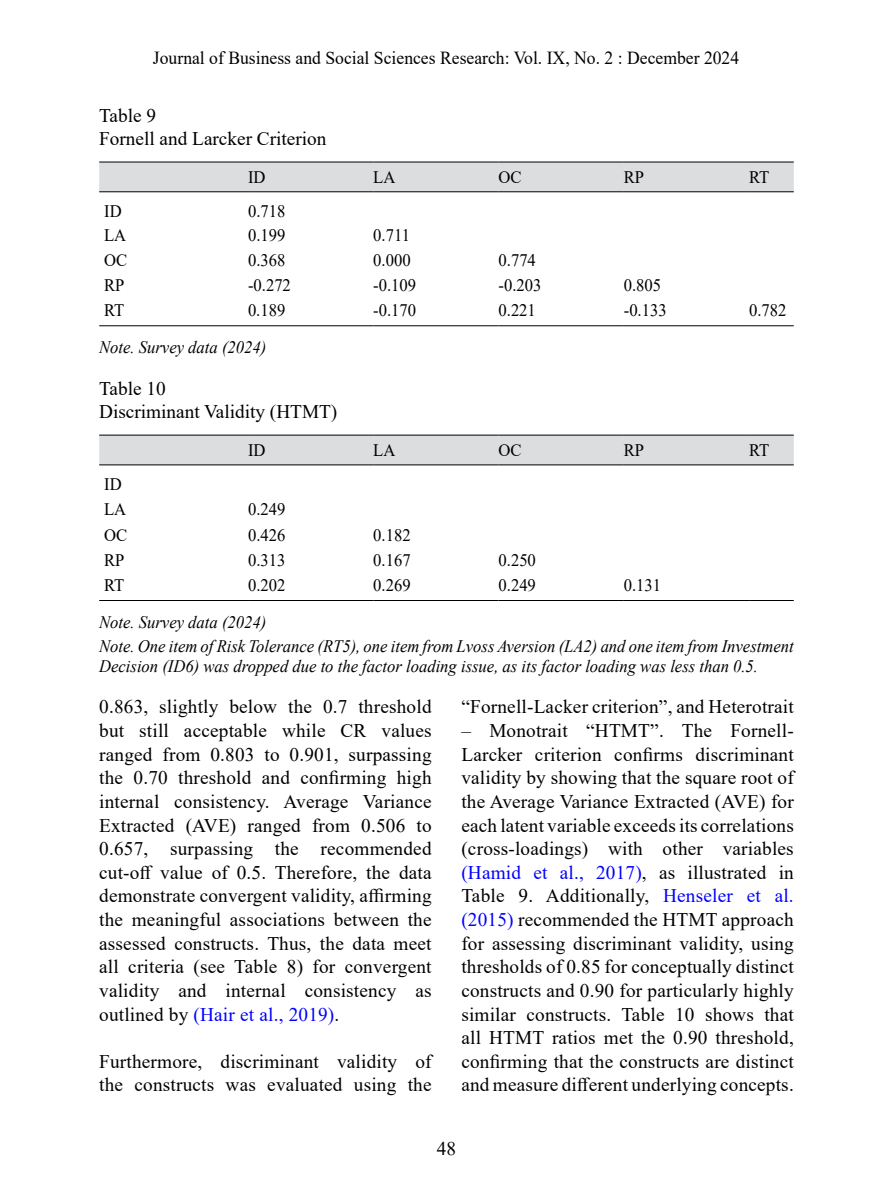
<style>
.page{position:relative;width:893px;height:1191px;background:#fff}
.page>*{position:absolute;margin:0;border:0;box-sizing:border-box;transform-origin:0 0}
.t1{font:19.25px/23.6px "Times New Roman";letter-spacing:.01em;color:#000}
.t2{font:18.38px "Times New Roman";color:#000;scale:.96 1}
.t3{font:italic 17.5px/24.2px "Times New Roman";color:#000;scale:.95 1}
.t4{font:17.5px/24.8px "Times New Roman";color:#000;scale:.95 1}
.s1{color:#00f}
</style>
<div class="page">
<div style="left:99px;top:163px;width:695px;height:28px;background:#dcddde"></div>
<hr style="left:99px;top:325px;width:149px;height:1px;background:#000">
<hr style="left:248px;top:325px;width:125px;height:1px;background:#000">
<hr style="left:373px;top:325px;width:126px;height:1px;background:#000">
<hr style="left:499px;top:325px;width:125px;height:1px;background:#000">
<hr style="left:624px;top:325px;width:125px;height:1px;background:#000">
<hr style="left:749px;top:325px;width:45px;height:1px;background:#000">
<hr style="left:99px;top:162px;width:149px;height:1px;background:#000">
<hr style="left:248px;top:162px;width:125px;height:1px;background:#000">
<hr style="left:373px;top:162px;width:126px;height:1px;background:#000">
<hr style="left:499px;top:162px;width:125px;height:1px;background:#000">
<hr style="left:624px;top:162px;width:125px;height:1px;background:#000">
<hr style="left:749px;top:162px;width:45px;height:1px;background:#000">
<hr style="left:99px;top:191px;width:149px;height:1px;background:#000">
<hr style="left:248px;top:191px;width:125px;height:1px;background:#000">
<hr style="left:373px;top:191px;width:126px;height:1px;background:#000">
<hr style="left:499px;top:191px;width:125px;height:1px;background:#000">
<hr style="left:624px;top:191px;width:125px;height:1px;background:#000">
<hr style="left:749px;top:191px;width:45px;height:1px;background:#000">
<div style="left:99px;top:436px;width:695px;height:28px;background:#dcddde"></div>
<hr style="left:99px;top:600px;width:149px;height:1px;background:#000">
<hr style="left:248px;top:600px;width:125px;height:1px;background:#000">
<hr style="left:373px;top:600px;width:126px;height:1px;background:#000">
<hr style="left:499px;top:600px;width:125px;height:1px;background:#000">
<hr style="left:624px;top:600px;width:125px;height:1px;background:#000">
<hr style="left:749px;top:600px;width:45px;height:1px;background:#000">
<hr style="left:99px;top:435px;width:149px;height:1px;background:#000">
<hr style="left:248px;top:435px;width:125px;height:1px;background:#000">
<hr style="left:373px;top:435px;width:126px;height:1px;background:#000">
<hr style="left:499px;top:435px;width:125px;height:1px;background:#000">
<hr style="left:624px;top:435px;width:125px;height:1px;background:#000">
<hr style="left:749px;top:435px;width:45px;height:1px;background:#000">
<hr style="left:99px;top:464px;width:149px;height:1px;background:#000">
<hr style="left:248px;top:464px;width:125px;height:1px;background:#000">
<hr style="left:373px;top:464px;width:126px;height:1px;background:#000">
<hr style="left:499px;top:464px;width:125px;height:1px;background:#000">
<hr style="left:624px;top:464px;width:125px;height:1px;background:#000">
<hr style="left:749px;top:464px;width:45px;height:1px;background:#000">
<p class="t2" style="left:153px;top:45px;width:612px">Journal of Business and Social Sciences Research: Vol. IX, No. 2 : December 2024</p>
<p class="t1" style="left:99px;top:103px;width:229px;line-height:22.8px">Table 9<br>Fornell and Larcker Criterion</p>
<p class="t4" style="left:248px;top:164px;width:20px">ID</p>
<p class="t4" style="left:373px;top:164px;width:25px">LA</p>
<p class="t4" style="left:499px;top:164px;width:26px">OC</p>
<p class="t4" style="left:624px;top:164px;width:23px">RP</p>
<p class="t4" style="left:749px;top:164px;width:23px">RT</p>
<p class="t4" style="left:104px;top:198px;width:20px">ID</p>
<p class="t4" style="left:248px;top:198px;width:41px">0.718</p>
<p class="t4" style="left:104px;top:222px;width:25px">LA</p>
<p class="t4" style="left:248px;top:222px;width:41px">0.199</p>
<p class="t4" style="left:373px;top:222px;width:40px">0.711</p>
<p class="t4" style="left:104px;top:247px;width:26px">OC</p>
<p class="t4" style="left:248px;top:247px;width:41px">0.368</p>
<p class="t4" style="left:373px;top:247px;width:41px">0.000</p>
<p class="t4" style="left:499px;top:247px;width:41px">0.774</p>
<p class="t4" style="left:104px;top:272px;width:23px">RP</p>
<p class="t4" style="left:248px;top:272px;width:47px">-0.272</p>
<p class="t4" style="left:373px;top:272px;width:47px">-0.109</p>
<p class="t4" style="left:499px;top:272px;width:47px">-0.203</p>
<p class="t4" style="left:624px;top:272px;width:41px">0.805</p>
<p class="t4" style="left:104px;top:297px;width:23px">RT</p>
<p class="t4" style="left:248px;top:297px;width:41px">0.189</p>
<p class="t4" style="left:373px;top:297px;width:47px">-0.170</p>
<p class="t4" style="left:498px;top:297px;width:41px">0.221</p>
<p class="t4" style="left:624px;top:297px;width:47px">-0.133</p>
<p class="t4" style="left:749px;top:297px;width:41px">0.782</p>
<p class="t3" style="left:99px;top:335px;width:177px">Note. Survey data (2024)</p>
<p class="t1" style="left:99px;top:376px;width:240px;line-height:22.8px">Table 10<br>Discriminant Validity (HTMT)</p>
<p class="t4" style="left:248px;top:437px;width:20px">ID</p>
<p class="t4" style="left:373px;top:437px;width:25px">LA</p>
<p class="t4" style="left:499px;top:437px;width:26px">OC</p>
<p class="t4" style="left:624px;top:437px;width:23px">RP</p>
<p class="t4" style="left:749px;top:437px;width:23px">RT</p>
<p class="t4" style="left:104px;top:471px;width:25px">ID<br>LA</p>
<p class="t4" style="left:248px;top:495px;width:41px">0.249</p>
<p class="t4" style="left:104px;top:522px;width:26px">OC</p>
<p class="t4" style="left:248px;top:522px;width:41px">0.426</p>
<p class="t4" style="left:373px;top:522px;width:41px">0.182</p>
<p class="t4" style="left:104px;top:547px;width:23px">RP</p>
<p class="t4" style="left:248px;top:547px;width:41px">0.313</p>
<p class="t4" style="left:373px;top:547px;width:41px">0.167</p>
<p class="t4" style="left:499px;top:547px;width:41px">0.250</p>
<p class="t4" style="left:104px;top:572px;width:23px">RT</p>
<p class="t4" style="left:248px;top:572px;width:41px">0.202</p>
<p class="t4" style="left:373px;top:572px;width:41px">0.269</p>
<p class="t4" style="left:499px;top:572px;width:41px">0.249</p>
<p class="t4" style="left:624px;top:572px;width:41px">0.131</p>
<p class="t3" style="left:99px;top:609px;width:733px">Note. Survey data (2024)<br>Note. One item of Risk Tolerance (RT5), one item from Lvoss Aversion (LA2) and one item from Investment</p>
<p class="t3" style="left:99px;top:653px;width:695px">Decision (ID6) was dropped due to the factor loading issue, as its factor loading was less than 0.5.</p>
<p class="t1" style="left:99px;top:694px;width:334px;text-align:justify">0.863, slightly below the 0.7 threshold but still acceptable while CR values ranged from 0.803 to 0.901, surpassing the 0.70 threshold and confirming high internal consistency. Average Variance Extracted (AVE) ranged from 0.506 to 0.657, surpassing the recommended cut-off value of 0.5. Therefore, the data demonstrate convergent validity, affirming the meaningful associations between the assessed constructs. Thus, the data meet all criteria (see Table 8) for convergent validity and internal consistency as outlined by <span class="s1">(Hair et al., 2019)</span>.</p>
<p class="t1" style="left:99px;top:1049px;width:334px">Furthermore, discriminant validity of the constructs was evaluated using the</p>
<p class="t1" style="left:461px;top:694px;width:334px">“Fornell-Lacker criterion”, and Heterotrait</p>
<p class="t1" style="left:461px;top:718px;width:334px;text-align:justify">– Monotrait “HTMT”. The Fornell-Larcker criterion confirms discriminant validity by showing that the square root of the Average Variance Extracted (AVE) for each latent variable exceeds its correlations (cross-loadings) with other variables <span class="s1">(Hamid et al., 2017)</span>, as illustrated in Table 9. Additionally, <span class="s1">Henseler et al. (2015)</span> recommended the HTMT approach for assessing discriminant validity, using thresholds of 0.85 for conceptually distinct constructs and 0.90 for particularly highly similar constructs. Table 10 shows that all HTMT ratios met the 0.90 threshold, confirming that the constructs are distinct and measure different underlying concepts.</p>
<p class="t1" style="left:437px;top:1136px;width:21px">48</p>
</div>
